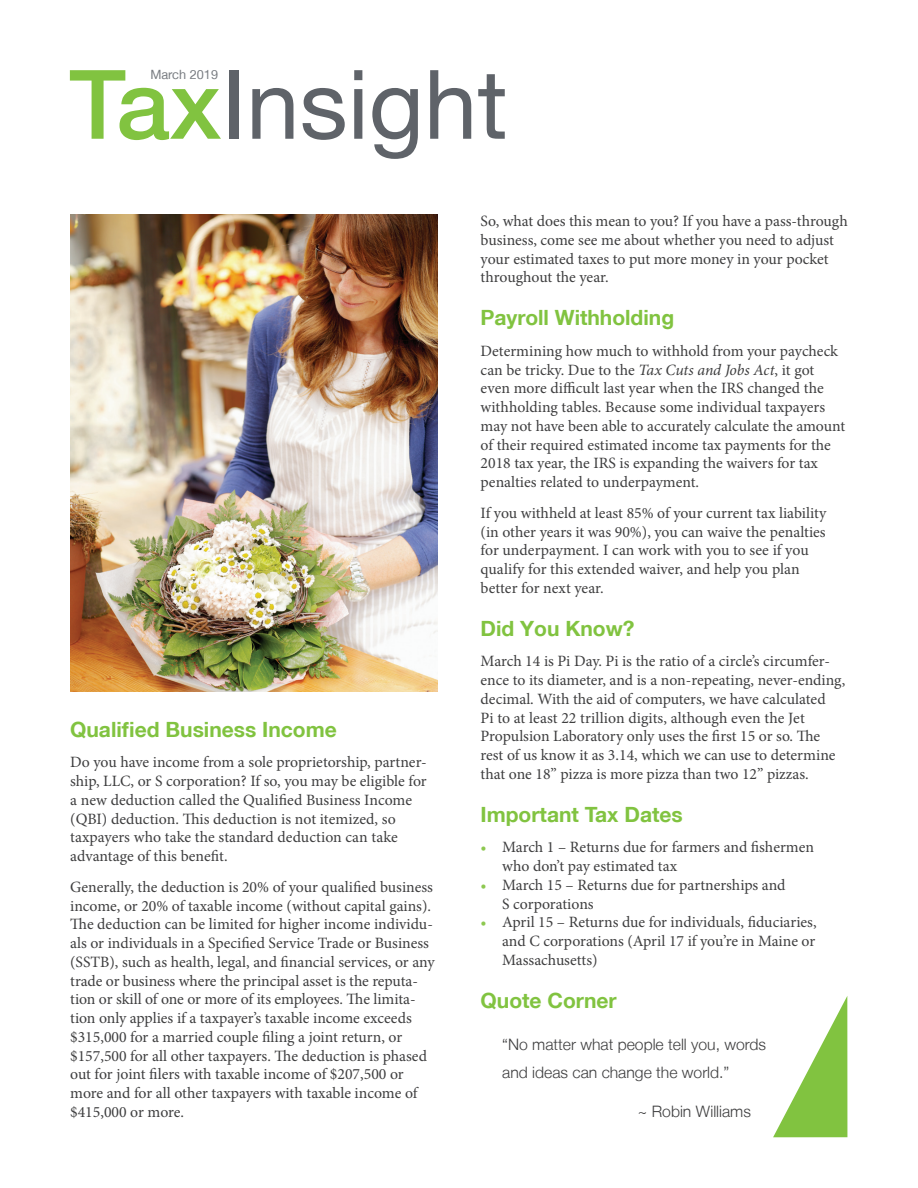
<style>
.page{position:relative;width:918px;height:1188px;background:#fff}
.page>*{position:absolute;margin:0;border:0;box-sizing:border-box;transform-origin:0 0}
.Body{font:96px "Helvetica Neue LT";color:#5f6369}
.t1{font:700 21px "Helvetica Neue LT";color:#81c340}
.t2{font:15.75px/18.8px "Minion Pro";color:#3e3e3f}
.t3{font:300 15.75px/27.2px "Helvetica Neue LT";color:#3e3e3f}
.t4{font:12.75px "Helvetica Neue LT";color:#787c81}
.s1{font-weight:500;color:#81c340}
.s2{font-style:italic}
.s3{color:#8dc850}
</style>
<div class="page">
<img style="left:70px;top:215px;width:367px;height:476px">
<svg style="left:773px;top:996px;width:74px;height:141px"></svg>
<p class="Body" style="left:69px;top:47px;width:440px"><span class="s1">Tax</span>Insight</p>
<p class="t4" style="left:150px;top:67px;width:69px">March 2019</p>
<p class="t1" style="left:70px;top:716px;width:268px">Qualified Business Income</p>
<p class="t2" style="left:70px;top:753px;width:358px">Do you have income from a sole proprietorship, partner&shy;ship, LLC, or S corporation? If so, you may be eligible for a new deduction called the Qualified Business Income (QBI) deduction. This deduction is not itemized, so taxpayers who take the standard deduction can take advantage of this benefit.</p>
<p class="t2" style="left:70px;top:878px;width:366px">Generally, the deduction is 20% of your qualified business income, or 20% of taxable income (without capital gains).<br>The deduction can be limited for higher income individu&shy;als or individuals in a Specified Service Trade or Business (SSTB), such as health, legal, and financial services, or any trade or business where the principal asset is the reputa&shy;tion or skill of one or more of its employees. The limita&shy;tion only applies if a taxpayer’s taxable income exceeds $315,000 for a married couple filing a joint return, or $157,500 for all other taxpayers. The deduction is phased out for joint filers with taxable income of $207,500 or more and for all other taxpayers with taxable income of $415,000 or more.</p>
<p class="t2" style="left:481px;top:212px;width:369px">So, what does this mean to you? If you have a pass-through business, come see me about whether you need to adjust your estimated taxes to put more money in your pocket throughout the year.</p>
<p class="t1" style="left:481px;top:305px;width:195px">Payroll Withholding</p>
<p class="t2" style="left:481px;top:342px;width:366px">Determining how much to withhold from your paycheck can be tricky. Due to the <span class="s2">Tax Cuts and Jobs Act</span>, it got even more difficult last year when the IRS changed the withholding tables. Because some individual taxpayers may not have been able to accurately calculate the amount of their required estimated income tax payments for the 2018 tax year, the IRS is expanding the waivers for tax penalties related to underpayment.</p>
<p class="t2" style="left:481px;top:504px;width:347px">If you withheld at least 85% of your current tax liability (in other years it was 90%), you can waive the penalties for underpayment. I can work with you to see if you qualify for this extended waiver, and help you plan better for next year.</p>
<p class="t1" style="left:481px;top:615px;width:155px">Did You Know?</p>
<p class="t2" style="left:481px;top:652px;width:366px">March 14 is Pi Day. Pi is the ratio of a circle’s circumfer&shy;ence to its diameter, and is a non-repeating, never-ending, decimal. With the aid of computers, we have calculated<br>Pi to at least 22 trillion digits, although even the Jet Propulsion Laboratory only uses the first 15 or so. The rest of us know it as 3.14, which we can use to determine that one 18” pizza is more pizza than two 12” pizzas.</p>
<p class="t1" style="left:481px;top:801px;width:204px">Important Tax Dates</p>
<p class="t2" style="left:502px;top:838px;width:313px;text-indent:-22px"><span class="s3">•</span> March 1 – Returns due for farmers and fishermen who don’t pay estimated tax</p>
<p class="t2" style="left:502px;top:876px;width:285px;text-indent:-22px"><span class="s3">•</span> March 15 – Returns due for partnerships and<br>S corporations</p>
<p class="t2" style="left:502px;top:913px;width:316px;text-align:justify;text-indent:-22px"><span class="s3">•</span> April 15 – Returns due for individuals, fiduciaries, and C corporations (April 17 if you’re in Maine or Massachusetts)</p>
<p class="t1" style="left:481px;top:987px;width:138px">Quote Corner</p>
<p class="t3" style="left:502px;top:1031px;width:266px">“No matter what people tell you, words and ideas can change the world.”</p>
<p class="t3" style="left:638px;top:1097px;width:115px">~ Robin Williams</p>
</div>
